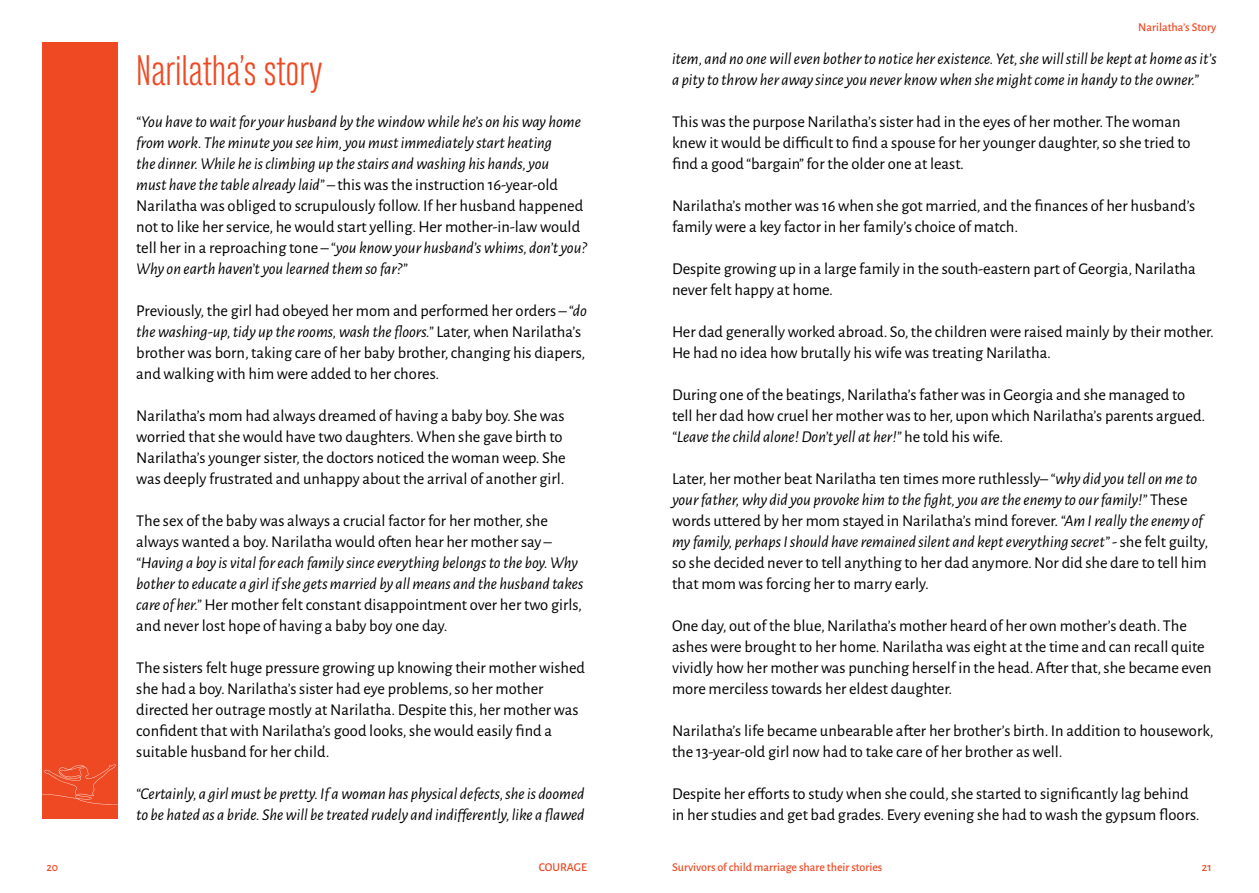
<style>
.page{position:relative;width:1259px;height:893px;background:#fff}
.page>*{position:absolute;margin:0;border:0;box-sizing:border-box;transform-origin:0 0}
.TOC_HEADER{font:37.5px "Bw Stretch";color:#ef4923}
.t1{font:16.5px/21px "Alegreya Sans";color:#000}
.t2{font:italic 16.5px/21px "Alegreya Sans";color:#000}
.t3{font:500 12px "Alegreya Sans";color:#ef4923}
.s1{font-style:normal}
.s2{font-style:italic}
</style>
<div class="page">
<div style="left:42px;top:43px;width:76px;height:776px;background:#ef4923"></div>
<svg style="left:42px;top:765px;width:76px;height:40px"></svg>
<p class="TOC_HEADER" style="left:136px;top:46px;width:188px">Narilatha’s story</p>
<p class="t2" style="left:136px;top:110px;width:452px">“You have to wait for your husband by the window while he’s on his way home from work. The minute you see him, you must immediately start heating<br>the dinner. While he is climbing up the stairs and washing his hands, you<br>must have the table already laid” <span class="s1">– this was the instruction 16-year-old Narilatha was obliged to scrupulously follow. If her husband happened not to like her service, he would start yelling. Her mother-in-law would tell her in a reproaching tone –</span> “you know your husband’s whims, don’t you?<br>Why on earth haven’t you learned them so far?”</p>
<p class="t1" style="left:136px;top:299px;width:452px">Previously, the girl had obeyed her mom and performed her orders – <span class="s2">“do the washing-up, tidy up the rooms, wash the floors.”</span> Later, when Narilatha’s brother was born, taking care of her baby brother, changing his diapers, and walking with him were added to her chores.</p>
<p class="t1" style="left:136px;top:404px;width:431px">Narilatha’s mom had always dreamed of having a baby boy. She was worried that she would have two daughters. When she gave birth to Narilatha’s younger sister, the doctors noticed the woman weep. She was deeply frustrated and unhappy about the arrival of another girl.</p>
<p class="t1" style="left:136px;top:509px;width:448px">The sex of the baby was always a crucial factor for her mother, she always wanted a boy. Narilatha would often hear her mother say – <span class="s2">“Having a boy is vital for each family since everything belongs to the boy. Why bother to educate a girl if she gets married by all means and the husband takes care of her.”</span> Her mother felt constant disappointment over her two girls, and never lost hope of having a baby boy one day.</p>
<p class="t1" style="left:136px;top:656px;width:450px">The sisters felt huge pressure growing up knowing their mother wished she had a boy. Narilatha’s sister had eye problems, so her mother directed her outrage mostly at Narilatha. Despite this, her mother was confident that with Narilatha’s good looks, she would easily find a suitable husband for her child.</p>
<p class="t2" style="left:136px;top:782px;width:450px">“Certainly, a girl must be pretty. If a woman has physical defects, she is doomed to be hated as a bride. She will be treated rudely and indifferently, like a flawed</p>
<p class="t3" style="left:1138px;top:18px;width:80px">Narilatha’s Story</p>
<p class="t2" style="left:672px;top:47px;width:546px">item, and no one will even bother to notice her existence. Yet, she will still be kept at home as it’s a pity to throw her away since you never know when she might come in handy to the owner.”</p>
<p class="t1" style="left:672px;top:110px;width:520px">This was the purpose Narilatha’s sister had in the eyes of her mother. The woman knew it would be difficult to find a spouse for her younger daughter, so she tried to find a good “bargain” for the older one at least.</p>
<p class="t1" style="left:672px;top:194px;width:525px">Narilatha’s mother was 16 when she got married, and the finances of her husband’s family were a key factor in her family’s choice of match.</p>
<p class="t1" style="left:672px;top:257px;width:525px">Despite growing up in a large family in the south-eastern part of Georgia, Narilatha never felt happy at home.</p>
<p class="t1" style="left:672px;top:320px;width:543px">Her dad generally worked abroad. So, the children were raised mainly by their mother.<br>He had no idea how brutally his wife was treating Narilatha.</p>
<p class="t1" style="left:672px;top:383px;width:535px">During one of the beatings, Narilatha’s father was in Georgia and she managed to tell her dad how cruel her mother was to her, upon which Narilatha’s parents argued. <span class="s2">“Leave the child alone! Don’t yell at her!”</span> he told his wife.</p>
<p class="t1" style="left:672px;top:467px;width:537px">Later, her mother beat Narilatha ten times more ruthlessly– <span class="s2">“why did you tell on me to your father, why did you provoke him to the fight, you are the enemy to our family!”</span> These words uttered by her mom stayed in Narilatha’s mind forever. <span class="s2">“Am I really the enemy of my family, perhaps I should have remained silent and kept everything secret”</span> - she felt guilty, so she decided never to tell anything to her dad anymore. Nor did she dare to tell him that mom was forcing her to marry early.</p>
<p class="t1" style="left:672px;top:614px;width:541px">One day, out of the blue, Narilatha’s mother heard of her own mother’s death. The ashes were brought to her home. Narilatha was eight at the time and can recall quite vividly how her mother was punching herself in the head. After that, she became even more merciless towards her eldest daughter.</p>
<p class="t1" style="left:672px;top:719px;width:543px">Narilatha’s life became unbearable after her brother’s birth. In addition to housework, the 13-year-old girl now had to take care of her brother as well.</p>
<p class="t1" style="left:672px;top:782px;width:529px">Despite her efforts to study when she could, she started to significantly lag behind in her studies and get bad grades. Every evening she had to wash the gypsum floors.</p>
<p class="t3" style="left:46px;top:859px;width:13px">20</p>
<p class="t3" style="left:539px;top:859px;width:50px">COURAGE</p>
<p class="t3" style="left:672px;top:859px;width:212px">Survivors of child marriage share their stories</p>
<p class="t3" style="left:1201px;top:859px;width:11px">21</p>
</div>
